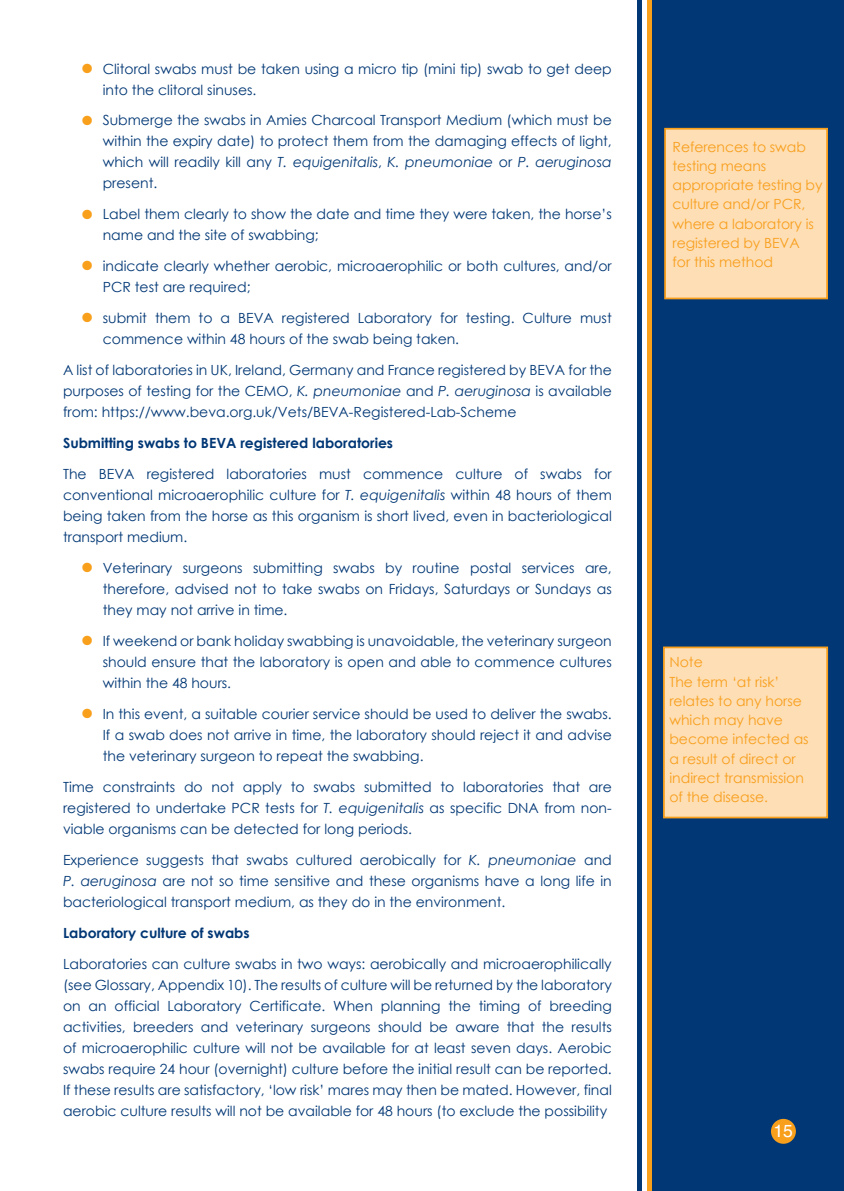
<style>
.page{position:relative;width:844px;height:1191px;background:#fff}
.page>*{position:absolute;margin:0;border:0;box-sizing:border-box;transform-origin:0 0}
.t1{font:17.5px "Helvetica LT Std";color:#fff}
.Body{font:14px/21px "Century Gothic";color:#013775;text-align:justify}
.t2{font:14px/19.2px "Century Gothic";letter-spacing:-.005em;color:#f89f1c}
.Body-2{font:700 14px "Century Gothic";color:#013775}
.s1{font-weight:700;font-size:31.5px;color:#f89f1c}
.s2{font-style:italic}
</style>
<div class="page">
<div style="left:647px;top:0;width:196px;height:1191px;background:#013775"></div>
<div style="left:646px;top:0;width:5px;height:1191px;background:#f89f1c"></div>
<div style="left:636px;top:0;width:5px;height:1191px;background:#013775"></div>
<div style="left:663px;top:646px;width:164px;height:172px;background:#fedeb5;border:2px solid #f89f1c"></div>
<div style="left:664px;top:128px;width:163px;height:171px;background:#fedeb5;border:2px solid #f89f1c"></div>
<div style="left:770px;top:1118px;width:25px;height:25px;background:#f89f1c;border-radius:50%"></div>
<p class="Body" style="left:103px;top:58px;width:510px;text-indent:-25px"><span class="s1">•</span> Clitoral swabs must be taken using a micro tip (mini tip) swab to get deep into the clitoral sinuses.</p>
<p class="Body" style="left:103px;top:110px;width:510px;text-indent:-25px"><span class="s1">•</span> Submerge the swabs in Amies Charcoal Transport Medium (which must be within the expiry date) to protect them from the damaging effects of light, which will readily kill any <span class="s2">T. equigenitalis</span>, <span class="s2">K. pneumoniae</span> or <span class="s2">P. aeruginosa </span>present.</p>
<p class="Body" style="left:103px;top:204px;width:510px;text-indent:-25px"><span class="s1">•</span> Label them clearly to show the date and time they were taken, the horse’s name and the site of swabbing;</p>
<p class="Body" style="left:103px;top:255px;width:510px;text-indent:-25px"><span class="s1">•</span> indicate clearly whether aerobic, microaerophilic or both cultures, and/or<br>PCR test are required;</p>
<p class="Body" style="left:103px;top:307px;width:510px;text-indent:-25px"><span class="s1">•</span> submit them to a BEVA registered Laboratory for testing. Culture must commence within 48 hours of the swab being taken.</p>
<p class="Body" style="left:63px;top:359px;width:550px">A list of laboratories in UK, Ireland, Germany and France registered by BEVA for the purposes of testing for the CEMO, <span class="s2">K. pneumoniae</span> and <span class="s2">P. aeruginosa</span> is available from: https://www.beva.org.uk/Vets/BEVA-Registered-Lab-Scheme</p>
<p class="Body-2" style="left:63px;top:432px;width:331px">Submitting swabs to BEVA registered laboratories</p>
<p class="Body" style="left:63px;top:463px;width:550px">The BEVA registered laboratories must commence culture of swabs for conventional microaerophilic culture for <span class="s2">T. equigenitalis</span> within 48 hours of them being taken from the horse as this organism is short lived, even in bacteriological transport medium.</p>
<p class="Body" style="left:103px;top:557px;width:510px;text-indent:-25px"><span class="s1">•</span> Veterinary surgeons submitting swabs by routine postal services are, therefore, advised not to take swabs on Fridays, Saturdays or Sundays as they may not arrive in time.</p>
<p class="Body" style="left:103px;top:630px;width:510px;text-indent:-25px"><span class="s1">•</span> If weekend or bank holiday swabbing is unavoidable, the veterinary surgeon should ensure that the laboratory is open and able to commence cultures within the 48 hours.</p>
<p class="Body" style="left:103px;top:703px;width:510px;text-indent:-25px"><span class="s1">•</span> In this event, a suitable courier service should be used to deliver the swabs.<br>If a swab does not arrive in time, the laboratory should reject it and advise the veterinary surgeon to repeat the swabbing.</p>
<p class="Body" style="left:63px;top:776px;width:550px">Time constraints do not apply to swabs submitted to laboratories that are registered to undertake PCR tests for <span class="s2">T. equigenitalis</span> as specific DNA from non&shy;viable organisms can be detected for long periods.</p>
<p class="Body" style="left:63px;top:849px;width:550px">Experience suggests that swabs cultured aerobically for <span class="s2">K. pneumoniae</span> and <span class="s2">P. aeruginosa</span> are not so time sensitive and these organisms have a long life in bacteriological transport medium, as they do in the environment.</p>
<p class="Body-2" style="left:63px;top:922px;width:188px">Laboratory culture of swabs</p>
<p class="Body" style="left:63px;top:953px;width:550px">Laboratories can culture swabs in two ways: aerobically and microaerophilically (see Glossary, Appendix 10). The results of culture will be returned by the laboratory on an official Laboratory Certificate. When planning the timing of breeding activities, breeders and veterinary surgeons should be aware that the results of microaerophilic culture will not be available for at least seven days. Aerobic swabs require 24 hour (overnight) culture before the initial result can be reported.<br>If these results are satisfactory, ‘low risk’ mares may then be mated. However, final aerobic culture results will not be available for 48 hours (to exclude the possibility</p>
<p class="t2" style="left:672px;top:137px;width:151px">References to swab testing means appropriate testing by culture and/or PCR, where a laboratory is registered by BEVA<br>for this method</p>
<p class="t2" style="left:669px;top:652px;width:35px">Note</p>
<p class="t2" style="left:669px;top:672px;width:141px">The term ‘at risk’ relates to any horse which may have become infected as a result of direct or indirect transmission of the disease.</p>
<p class="t1" style="left:773px;top:1120px;width:21px">15</p>
</div>
